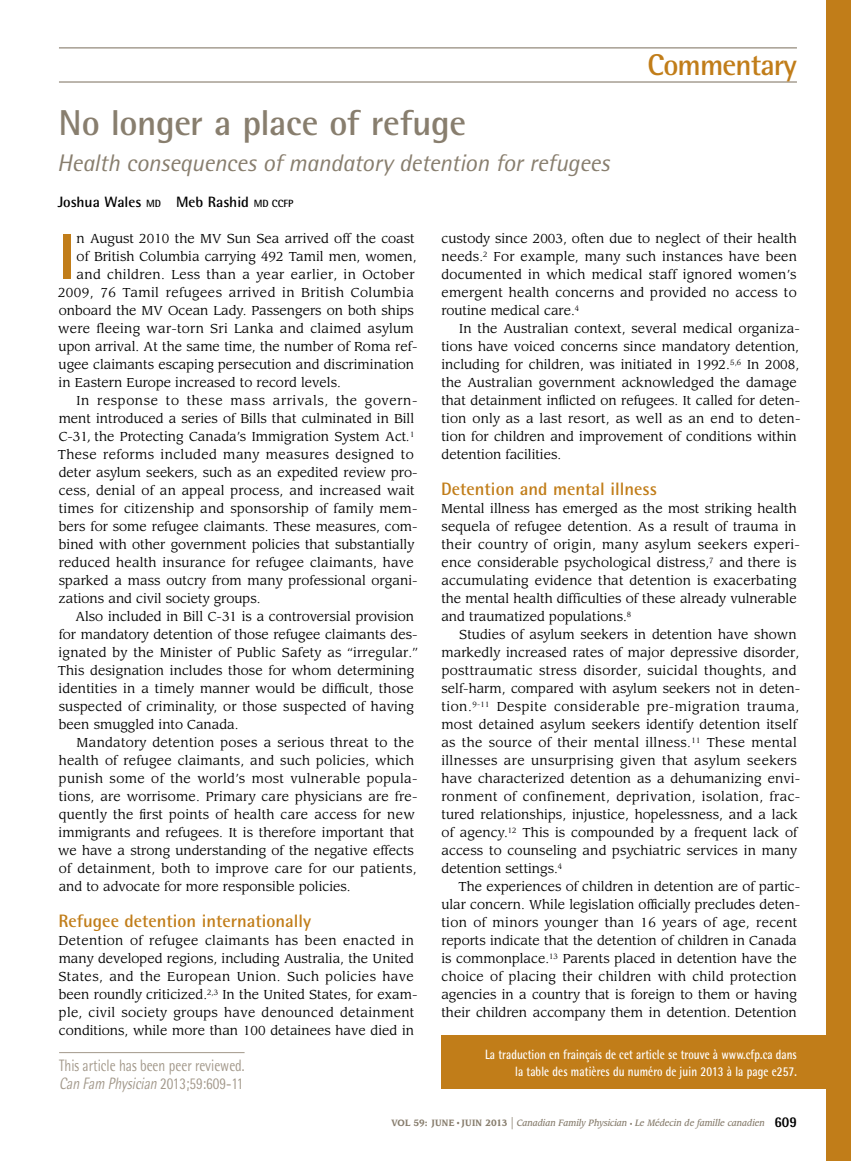
<style>
.page{position:relative;width:851px;height:1161px;background:#fff}
.page>*{position:absolute;margin:0;border:0;box-sizing:border-box;transform-origin:0 0}
.t1{font:700 64.95px "Rotis Semi Sans Std";color:#c17d19}
.t2{font:700 36px "Rotis Semi Sans Std";letter-spacing:-.01em;color:#887e6e}
.t3{font:700 30px "Rotis Semi Sans Std";letter-spacing:-.03em;color:#c17d19}
.t4{font:italic 24px "Rotis Semi Sans Std";letter-spacing:-.01em;color:#887e6e}
.t5{font:700 18px "Rotis Semi Sans Std";color:#c17d19}
.t6{font:16.5px/18px "Rotis Semi Sans Std";color:#a2988a;scale:.8 1}
.t7{font:700 15px "Rotis Semi Sans Std";color:#000}
.t8{font:700 13.5px/16.5px "Rotis Semi Sans Std";letter-spacing:.01em;color:#fff;text-align:right;scale:.8 1}
.t9{font:12.75px/18px "Leawood Std";letter-spacing:.005em;color:#000}
.t10{font:12.75px "Leawood Std";letter-spacing:.03em;color:#000}
.t11{font:12.75px "Leawood Std";letter-spacing:.035em;color:#000}
.t12{font:12.75px "Leawood Std";letter-spacing:.045em;color:#000}
.t13{font:italic 500 9px "Leawood Std";color:#887e6e;scale:.9 1}
.s1{font-size:10.5px}
.s2{font-family:"Cambria";font-style:italic}
.s3{font-style:italic}
.s4{font-weight:700;font-style:normal}
.s5{font-family:"Times";font-weight:400;font-style:normal}
.s6{font-weight:400;font-style:normal;font-size:15px}
.s7{font-style:normal;font-size:6px}
.s8{font-family:"Rotis Semi Sans Std";font-weight:800;font-style:normal;font-size:15px;color:#000}
</style>
<div class="page">
<div style="left:826px;top:0;width:24px;height:1161px;background:#c17d19"></div>
<hr style="left:59px;top:47px;width:737px;height:1px;background:#887e6e">
<hr style="left:59px;top:81px;width:737px;height:2px;background:#887e6e">
<hr style="left:59px;top:1052px;width:185px;height:1px;background:#a2988a">
<div style="left:441px;top:1035px;width:409px;height:54px;background:#c17d19"></div>
<h3 class="t3" style="left:647px;top:47px;width:151px">Commentary</h3>
<h2 class="t2" style="left:59px;top:101px;width:409px">No longer a place of refuge</h2>
<h3 class="t4" style="left:57px;top:148px;width:554px">Health consequences of mandatory detention for refugees</h3>
<p class="t7" style="left:58px;top:193px;width:237px">Joshua Wales <span class="s1">MD</span> Meb Rashid <span class="s1">MD CCFP</span></p>
<h1 class="t1" style="left:58px;top:217px;width:20px">I</h1>
<p class="t9" style="left:76px;top:230px;width:340px">n August 2010 the MV Sun Sea arrived off the coast</p>
<p class="t9" style="left:441px;top:230px;width:357px;text-align:justify">custody since 2003, often due to neglect of their health needs.<sup>2</sup> For example, many such instances have been documented in which medical staff ignored women’s emergent health concerns and provided no access to routine medical care.<sup>4</sup></p>
<p class="t9" style="left:441px;top:320px;width:360px;text-indent:18px">In the Australian context, several medical organiza&shy;tions have voiced concerns since mandatory detention, including for children, was initiated in 1992.<sup>5,6</sup> In 2008, the Australian government acknowledged the damage that detainment inflicted on refugees. It called for deten&shy;tion only as a last resort, as well as an end to deten&shy;tion for children and improvement of conditions within detention facilities.</p>
<h3 class="t5" style="left:441px;top:478px;width:217px">Detention and mental illness</h3>
<p class="t9" style="left:441px;top:500px;width:360px">Mental illness has emerged as the most striking health sequela of refugee detention. As a result of trauma in their country of origin, many asylum seekers experi&shy;ence considerable psychological distress,<sup>7</sup> and there is accumulating evidence that detention is exacerbating the mental health difficulties of these already vulnerable and traumatized populations.<sup>8</sup></p>
<p class="t9" style="left:441px;top:626px;width:360px;text-indent:18px">Studies of asylum seekers in detention have shown markedly increased rates of major depressive disorder, posttraumatic stress disorder, suicidal thoughts, and self-harm, compared with asylum seekers not in deten&shy;tion.<sup>9-11</sup> Despite considerable pre-migration trauma, most detained asylum seekers identify detention itself as the source of their mental illness.<sup>11</sup> These mental illnesses are unsurprising given that asylum seekers have characterized detention as a dehumanizing envi&shy;ronment of confinement, deprivation, isolation, frac&shy;tured relationships, injustice, hopelessness, and a lack of agency.<sup>12</sup> This is compounded by a frequent lack of access to counseling and psychiatric services in many detention settings.<sup>4</sup></p>
<p class="t9" style="left:441px;top:878px;width:360px;text-indent:17px">The experiences of children in detention are of partic&shy;ular concern. While legislation officially precludes deten&shy;tion of minors younger than 16 years of age, recent reports indicate that the detention of children in Canada is commonplace.<sup>13</sup> Parents placed in detention have the choice of placing their children with child protection agencies in a country that is foreign to them or having their children accompany them in detention. Detention</p>
<p class="t9" style="left:77px;top:248px;width:341px">of British Columbia carrying 492 Tamil men, women,</p>
<p class="t10" style="left:76px;top:267px;width:339px">and children. Less than a year earlier, in October</p>
<p class="t11" style="left:58px;top:285px;width:357px">2009, 76 Tamil refugees arrived in British Columbia</p>
<p class="t9" style="left:59px;top:302px;width:356px">onboard the MV Ocean Lady. Passengers on both ships</p>
<p class="t9" style="left:58px;top:320px;width:357px">were fleeing war-torn Sri Lanka and claimed asylum</p>
<p class="t9" style="left:59px;top:338px;width:360px">upon arrival. At the same time, the number of Roma ref-</p>
<p class="t9" style="left:59px;top:356px;width:357px">ugee claimants escaping persecution and discrimination</p>
<p class="t9" style="left:59px;top:374px;width:284px">in Eastern Europe increased to record levels.</p>
<p class="t12" style="left:77px;top:393px;width:342px">In response to these mass arrivals, the govern-</p>
<p class="t9" style="left:59px;top:410px;width:357px">ment introduced a series of Bills that culminated in Bill</p>
<p class="t9" style="left:59px;top:428px;width:357px">C-31<span class="s2">,</span> the Protecting Canada’s Immigration System Act<span class="s3">.</span><sup>1</sup></p>
<p class="t10" style="left:58px;top:447px;width:357px">These reforms included many measures designed to</p>
<p class="t9" style="left:59px;top:464px;width:360px">deter asylum seekers, such as an expedited review pro-</p>
<p class="t9" style="left:59px;top:482px;width:357px">cess, denial of an appeal process, and increased wait</p>
<p class="t9" style="left:59px;top:500px;width:360px">times for citizenship and sponsorship of family mem-</p>
<p class="t9" style="left:59px;top:518px;width:360px">bers for some refugee claimants. These measures, com-</p>
<p class="t9" style="left:59px;top:536px;width:357px">bined with other government policies that substantially</p>
<p class="t9" style="left:59px;top:554px;width:356px">reduced health insurance for refugee claimants, have</p>
<p class="t9" style="left:59px;top:572px;width:360px">sparked a mass outcry from many professional organi-</p>
<p class="t9" style="left:58px;top:590px;width:203px">zations and civil society groups.</p>
<p class="t9" style="left:75px;top:608px;width:340px">Also included in Bill C-31 is a controversial provision</p>
<p class="t9" style="left:59px;top:626px;width:360px">for mandatory detention of those refugee claimants des-</p>
<p class="t9" style="left:59px;top:644px;width:360px">ignated by the Minister of Public Safety as “irregular.”</p>
<p class="t9" style="left:58px;top:662px;width:358px">This designation includes those for whom determining</p>
<p class="t9" style="left:59px;top:680px;width:356px">identities in a timely manner would be difficult, those</p>
<p class="t9" style="left:59px;top:698px;width:357px">suspected of criminality, or those suspected of having</p>
<p class="t9" style="left:59px;top:716px;width:181px">been smuggled into Canada.</p>
<p class="t9" style="left:77px;top:734px;width:339px">Mandatory detention poses a serious threat to the</p>
<p class="t9" style="left:59px;top:752px;width:357px">health of refugee claimants, and such policies, which</p>
<p class="t10" style="left:59px;top:771px;width:360px">punish some of the world’s most vulnerable popula-</p>
<p class="t9" style="left:59px;top:788px;width:360px">tions, are worrisome. Primary care physicians are fre-</p>
<p class="t9" style="left:59px;top:806px;width:357px">quently the first points of health care access for new</p>
<p class="t9" style="left:59px;top:824px;width:357px">immigrants and refugees. It is therefore important that</p>
<p class="t9" style="left:58px;top:842px;width:357px">we have a strong understanding of the negative effects</p>
<p class="t9" style="left:59px;top:860px;width:359px">of detainment, both to improve care for our patients,</p>
<p class="t9" style="left:59px;top:878px;width:293px">and to advocate for more responsible policies.</p>
<h3 class="t5" style="left:59px;top:910px;width:254px">Refugee detention internationally</h3>
<p class="t9" style="left:59px;top:932px;width:360px">Detention of refugee claimants has been enacted in many developed regions, including Australia, the United States, and the European Union. Such policies have been roundly criticized.<sup>2,3</sup> In the United States, for exam&shy;ple, civil society groups have denounced detainment conditions, while more than 100 detainees have died in</p>
<p class="t6" style="left:59px;top:1056px;width:233px">This article has been peer reviewed.<br><span class="s3">Can Fam Physician</span> 2013;59:609-11</p>
<p class="t8" style="left:485px;top:1046px;width:391px">La traduction en frainçais de cet article se trouve à www.cfp.ca dans la table des matières du numéro de juin 2013 à la page e257.</p>
<p class="t13" style="left:391px;top:1118px;width:452px"><span class="s4">Vol 59: JUNE</span> <span class="s5">•</span> <span class="s4">JUIN 2013</span> <span class="s6">|</span> Canadian Family Physician <span class="s7">•</span> Le Médecin de famille canadien <span class="s8">609</span></p>
</div>
